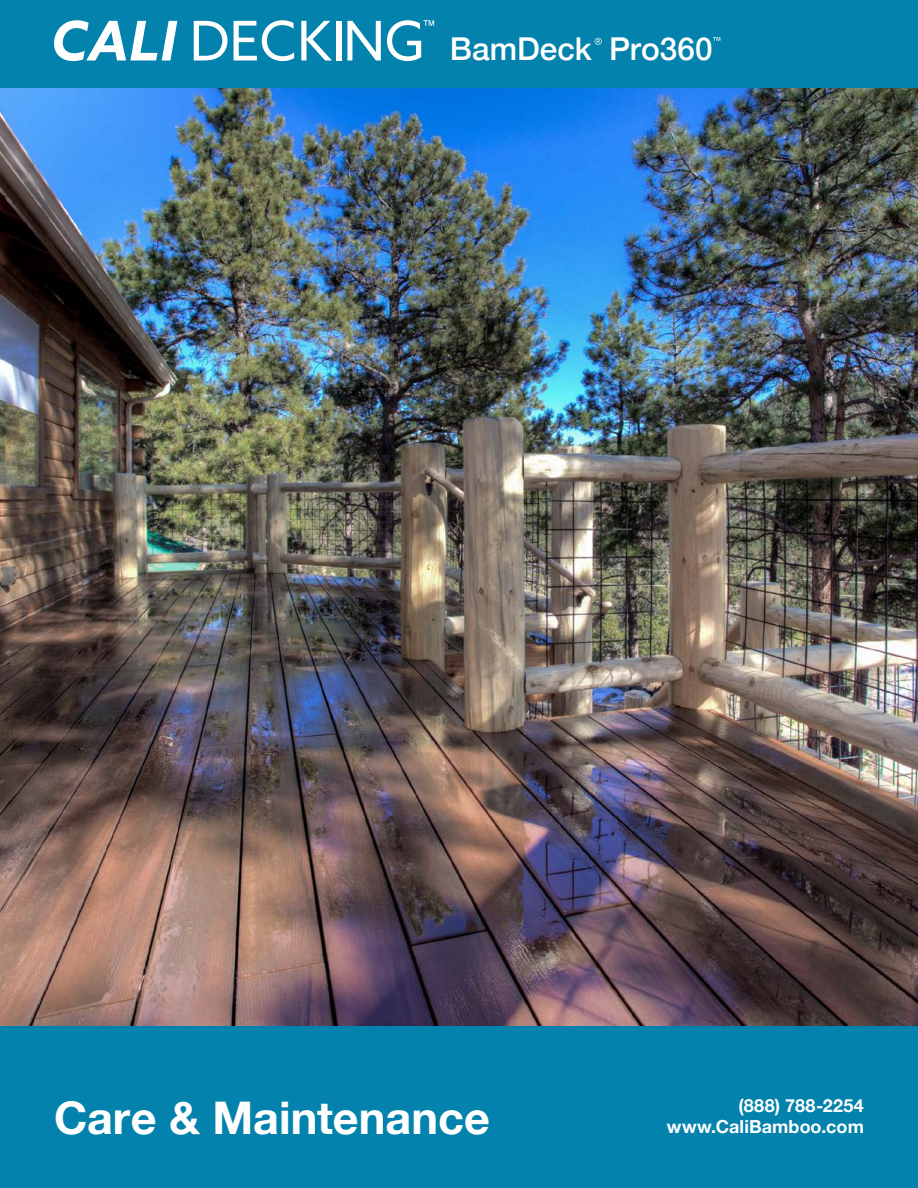
<style>
.page{position:relative;width:918px;height:1188px;background:#fff}
.page>*{position:absolute;margin:0;border:0;box-sizing:border-box;transform-origin:0 0}
.t1{font:700 45px "Helvetica Neue";color:#fff}
.t2{font:500 31.5px "Helvetica Neue";color:#fff}
.t3{font:700 18px/21px "Helvetica Neue";letter-spacing:.005em;color:#fff;text-align:right}
</style>
<div class="page">
<img style="left:0;top:87px;width:918px;height:939px">
<div style="left:0;top:1026px;width:918px;height:162px;background:#0282ac"></div>
<div style="left:0;top:0;width:918px;height:87px;background:#0282ac"></div>
<svg style="left:595px;top:38px;width:7px;height:7px"></svg>
<svg style="left:54px;top:20px;width:123px;height:41px"></svg>
<svg style="left:194px;top:21px;width:34px;height:39px"></svg>
<svg style="left:234px;top:20px;width:60px;height:41px"></svg>
<svg style="left:301px;top:21px;width:31px;height:39px"></svg>
<div style="left:337px;top:21px;width:5px;height:39px;background:#fff"></div>
<svg style="left:347px;top:21px;width:34px;height:39px"></svg>
<svg style="left:387px;top:20px;width:47px;height:41px"></svg>
<svg style="left:713px;top:37px;width:7px;height:4px"></svg>
<h2 class="t2" style="left:450px;top:24px;width:264px">BamDeck Pro360</h2>
<h1 class="t1" style="left:54px;top:1082px;width:437px">Care &amp; Maintenance</h1>
<p class="t3" style="left:667px;top:1096px;width:199px">(888) 788-2254 www.CaliBamboo.com</p>
</div>
